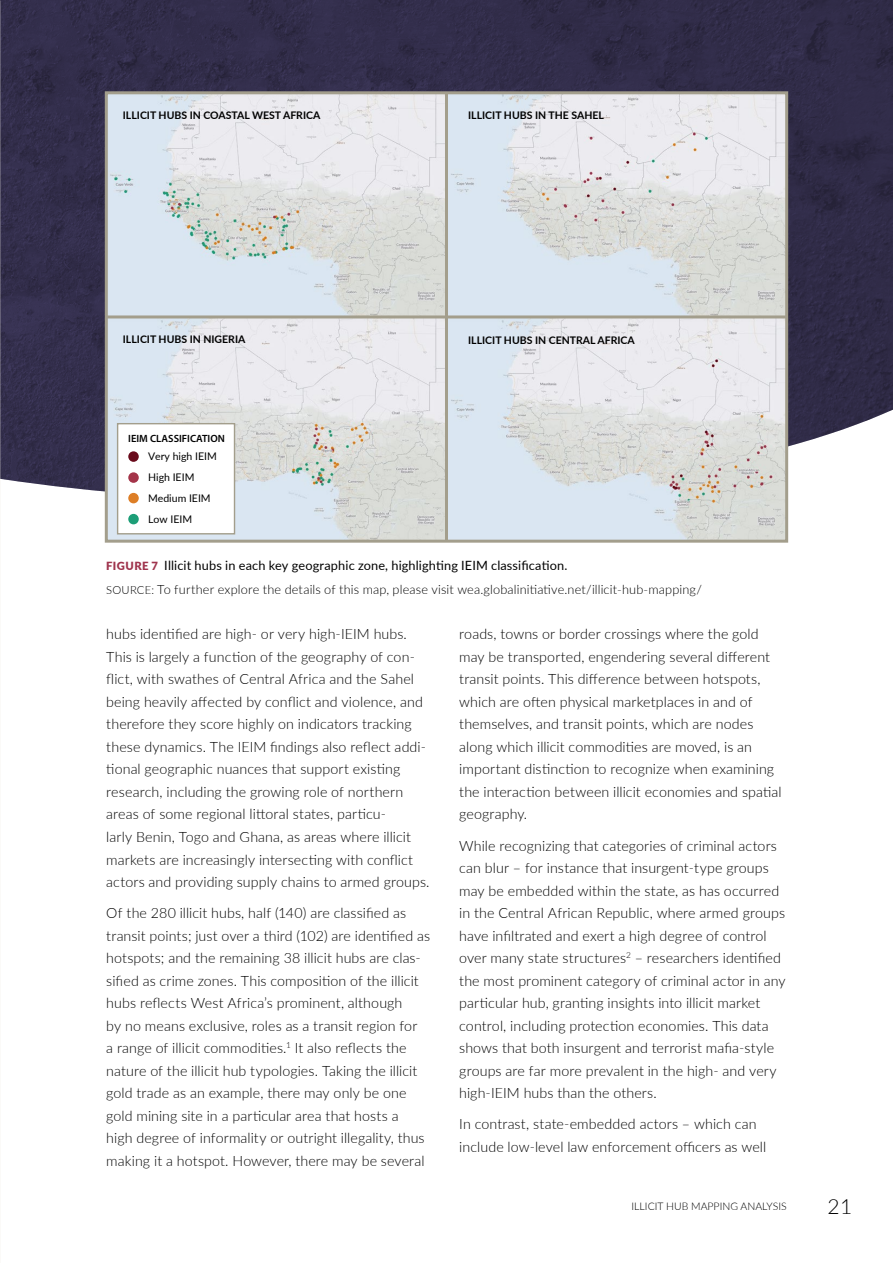
<style>
.page{position:relative;width:893px;height:1263px;background:#fff}
.page>*{position:absolute;margin:0;border:0;box-sizing:border-box;transform-origin:0 0}
.t1{font:300 21px "Lato";color:#000}
.t2{font:300 14.25px/22.5px "Lato";letter-spacing:.005em;color:#000}
.t3{font:300 12.75px/23.7px "Lato";letter-spacing:.01em;color:#000}
.t4{font:500 12.75px "Lato";letter-spacing:.005em;color:#010101}
.t5{font:700 10.5px "Lato";color:#000}
.t6{font:10.5px/20.7px "Lato";color:#010101}
.t7{font:300 10.5px "Lato";color:#000}
.t8{font:600 10.5px "Myriad Pro";color:#000}
.s1{font-weight:900;font-size:11.25px;color:#9f344d}
.s2{font-weight:400}
.s3{font-size:11.25px}
.s4{font-weight:900;font-size:11.25px;color:#a0364e}
</style>
<div class="page">
<img style="left:0;top:0;width:893px;height:501px">
<img style="left:109px;top:95px;width:675px;height:444px">
<div style="left:118px;top:424px;width:117px;height:110px;background:#fff"></div>
<div style="left:117px;top:423px;width:118px;height:111px;border:1px solid #a39e8c"></div>
<div style="left:128px;top:451px;width:11px;height:11px;background:#690a1b;border-radius:50%"></div>
<div style="left:128px;top:472px;width:11px;height:11px;background:#a43449;border-radius:50%"></div>
<div style="left:128px;top:493px;width:11px;height:10px;background:#dd7e26;border-radius:50%"></div>
<div style="left:128px;top:514px;width:11px;height:10px;background:#1c9e77;border-radius:50%"></div>
<div style="left:105px;top:91px;width:683px;height:452px;border:3px solid #a39e8c"></div>
<hr style="left:445px;top:93px;width:3px;height:448px;background:#a39e8c">
<hr style="left:106px;top:315px;width:681px;height:3px;background:#a39e8c">
<p class="t5" style="left:123px;top:108px;width:199px">ILLICIT HUBS IN COASTAL WEST AFRICA</p>
<p class="t5" style="left:468px;top:108px;width:137px">ILLICIT HUBS IN THE SAHEL</p>
<p class="t5" style="left:123px;top:332px;width:124px">ILLICIT HUBS IN NIGERIA</p>
<p class="t8" style="left:128px;top:431px;width:98px">IEIM CLASSIFICATION</p>
<p class="t6" style="left:148px;top:446px;width:70px">Very high IEIM<br>High IEIM<br>Medium IEIM<br>Low IEIM</p>
<p class="t5" style="left:468px;top:332px;width:168px">ILLICIT HUBS IN CENTRAL AFRICA</p>
<p class="t3" style="left:106px;top:553px;width:597px"><span class="s1">FIGURE 7</span> <span class="s2">Illicit hubs in each key geographic zone, highlighting IEIM classification.<br></span><span class="s3">SOURCE:</span> To further explore the details of this map, please visit wea.globalinitiative.net/illicit-hub-mapping/</p>
<p class="t4" style="left:106px;top:562px;width:239px"><span class="s4">FIGURE 9</span> Illicit hubs by IEIM classification</p>
<p class="t2" style="left:106px;top:622px;width:325px">hubs identified are high- or very high-IEIM hubs.<br>This is largely a function of the geography of con&shy;flict, with swathes of Central Africa and the Sahel being heavily affected by conflict and violence, and therefore they score highly on indicators tracking these dynamics. The IEIM findings also reflect addi&shy;tional geographic nuances that support existing research, including the growing role of northern areas of some regional littoral states, particu-<br>larly Benin, Togo and Ghana, as areas where illicit markets are increasingly intersecting with conflict actors and providing supply chains to armed groups.</p>
<p class="t2" style="left:106px;top:901px;width:325px">Of the 280 illicit hubs, half (140) are classified as transit points; just over a third (102) are identified as hotspots; and the remaining 38 illicit hubs are clas&shy;sified as crime zones. This composition of the illicit hubs reflects West Africa’s prominent, although<br>by no means exclusive, roles as a transit region for<br>a range of illicit commodities.<sup>1</sup> It also reflects the nature of the illicit hub typologies. Taking the illicit gold trade as an example, there may only be one gold mining site in a particular area that hosts a<br>high degree of informality or outright illegality, thus making it a hotspot. However, there may be several</p>
<p class="t2" style="left:459px;top:622px;width:324px">roads, towns or border crossings where the gold may be transported, engendering several different transit points. This difference between hotspots, which are often physical marketplaces in and of themselves, and transit points, which are nodes along which illicit commodities are moved, is an important distinction to recognize when examining the interaction between illicit economies and spatial geography.</p>
<p class="t2" style="left:459px;top:834px;width:328px">While recognizing that categories of criminal actors can blur – for instance that insurgent-type groups may be embedded within the state, as has occurred in the Central African Republic, where armed groups have infiltrated and exert a high degree of control over many state structures<sup>2</sup> – researchers identified the most prominent category of criminal actor in any particular hub, granting insights into illicit market control, including protection economies. This data shows that both insurgent and terrorist mafia-style groups are far more prevalent in the high- and very high-IEIM hubs than the others.</p>
<p class="t2" style="left:459px;top:1112px;width:308px">In contrast, state-embedded actors – which can include low-level law enforcement officers as well</p>
<p class="t7" style="left:632px;top:1199px;width:157px">ILLICIT HUB MAPPING ANALYSIS</p>
<h1 class="t1" style="left:827px;top:1192px;width:26px">21</h1>
</div>
